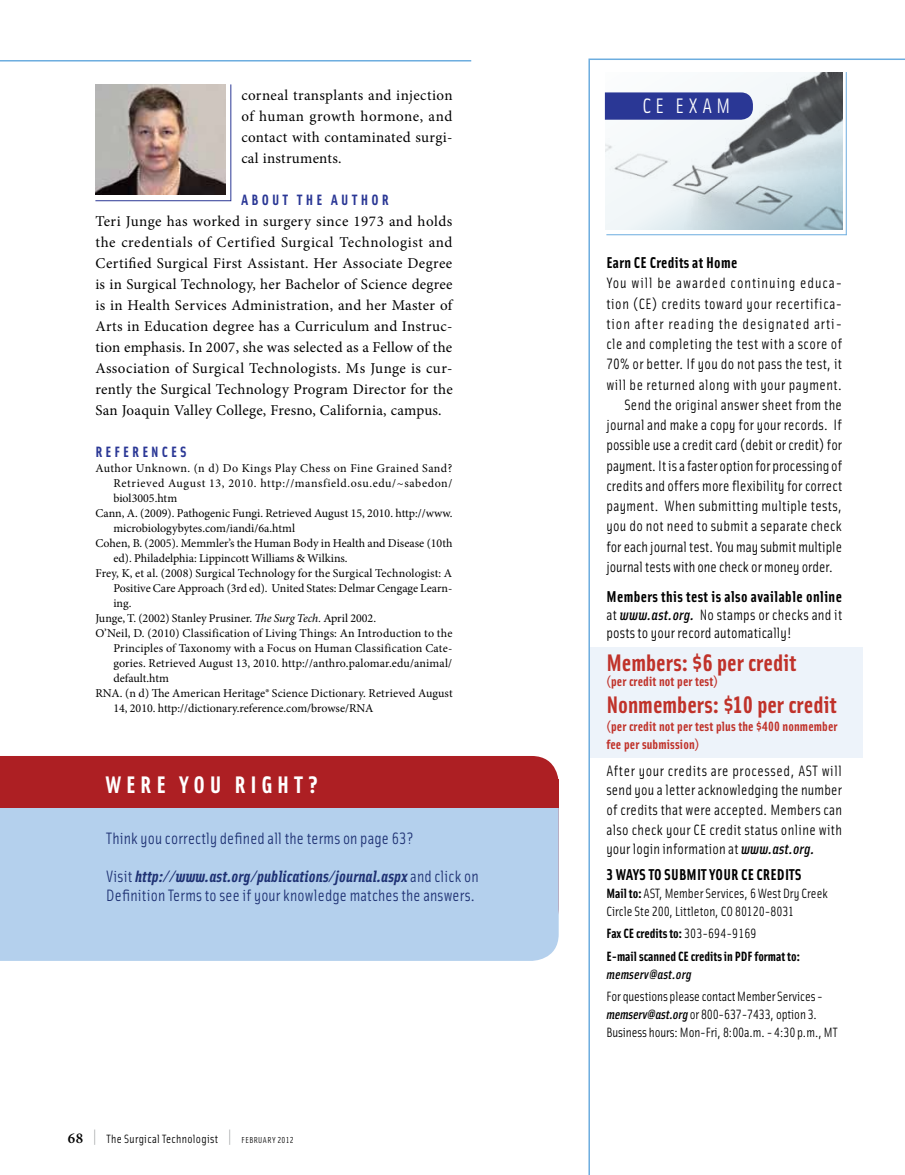
<style>
.page{position:relative;width:905px;height:1175px;background:#fff}
.page>*{position:absolute;margin:0;border:0;box-sizing:border-box;transform-origin:0 0}
.t1{font:24px "Solex Bold Lining";color:#c0322a}
.t2{font:24px "Solex Bold Lining";color:#fff}
.t3{font:21px "Solex Regular Lining";letter-spacing:.21em;color:#fff}
.t4{font:16.5px "Solex Regular Lining";letter-spacing:.01em;color:#1e3173}
.t5{font:italic 700 16.5px "Solex";letter-spacing:.01em;color:#1e3173}
.t6{font:15.75px "Solex Bold Lining";letter-spacing:.02em;color:#000}
.t7{font:15px/21px "Minion Pro";letter-spacing:.02em;color:#000;text-align:justify}
.t8{font:15px/19.5px "Solex Regular Lining";letter-spacing:.02em;color:#000}
.t9{font:15px "Solex Regular Lining";color:#000}
.t10{font:15px "Solex Regular Lining";letter-spacing:.04em;color:#000}
.t11{font:15px "Solex Regular Lining";letter-spacing:.06em;color:#000}
.t12{font:15px "Solex Regular Lining";letter-spacing:.065em;color:#000}
.t13{font:15px "Solex Bold Lining";color:#2a3795}
.t14{font:13.5px/18px "Solex Regular Lining";letter-spacing:-.01em;color:#000}
.t15{font:13.5px/18px "Solex Bold Lining";letter-spacing:.01em;color:#c0322a}
.t16{font:700 13.5px/22.5px "Solex";color:#000}
.t17{font:italic 13.5px "Solex Medium Lining";letter-spacing:.01em;color:#000}
.t18{font:12px "Minion Pro";letter-spacing:.005em;color:#000}
.t19{font:12px "Minion Pro";letter-spacing:.05em;color:#000}
.t20{font:12px "Minion Pro";letter-spacing:.035em;color:#000}
.t21{font:12px "Solex";letter-spacing:.025em;color:#000}
.s1{font-style:italic}
.s2{font-family:"Solex Regular Lining";font-weight:400;font-style:normal}
.s3{font-family:"Minion Pro";font-weight:600;font-size:15px}
.s4{font-family:"Solex Regular Lining";font-size:19.5px;color:#939598}
.s5{font-family:"Solex Regular Lining";font-size:8.7px}
.s6{font-family:"Solex Medium Lining";font-style:italic}
.s7{font-family:"Solex";font-weight:700}
.s8{font-family:"Solex Regular Lining";font-weight:400}
</style>
<div class="page">
<hr style="left:0;top:60px;width:471px;height:2px;background:#6caddf">
<svg style="left:605px;top:72px;width:237px;height:158px"></svg>
<div style="left:590px;top:647px;width:272px;height:110px;background:#edf3fa"></div>
<hr style="left:588px;top:58px;width:316px;height:2px;background:#6caddf">
<hr style="left:606px;top:234px;width:240px;height:1px;background:#6caddf">
<hr style="left:845px;top:72px;width:1px;height:163px;background:#6caddf">
<svg style="left:605px;top:92px;width:148px;height:28px;background:#323e99"></svg>
<hr style="left:588px;top:60px;width:2px;height:1114px;background:#6caddf">
<img style="left:95px;top:84px;width:136px;height:117px">
<div style="left:0;top:756px;width:558px;height:23px;background:#ad1f23"></div>
<div style="left:0;top:807px;width:558px;height:154px;background:#b4d0ed"></div>
<div style="left:0;top:779px;width:558px;height:28px;background:#ad1f23"></div>
<p class="t7" style="left:241px;top:85px;width:213px">corneal transplants and injection of human growth hormone, and contact with contaminated surgi&shy;cal instruments.</p>
<p class="t13" style="left:241px;top:190px;width:13px">About</p>
<p class="t13" style="left:297px;top:190px;width:3px">the</p>
<p class="t13" style="left:331px;top:190px;width:3px">author</p>
<p class="t7" style="left:95px;top:211px;width:360px">Teri Junge has worked in surgery since 1973 and holds the credentials of Certified Surgical Technologist and Certified Surgical First Assistant. Her Associate Degree is in Surgical Technology, her Bachelor of Science degree is in Health Services Administration, and her Master of Arts in Education degree has a Curriculum and Instruc&shy;tion emphasis. In 2007, she was selected as a Fellow of the Association of Surgical Technologists. Ms Junge is cur&shy;rently the Surgical Technology Program Director for the San Joaquin Valley College, Fresno, California, campus.</p>
<p class="t13" style="left:95px;top:442px;width:13px">References</p>
<p class="t20" style="left:95px;top:460px;width:358px">Author Unknown. (n d) Do Kings Play Chess on Fine Grained Sand?</p>
<p class="t19" style="left:113px;top:475px;width:340px">Retrieved August 13, 2010. http://mansfield.osu.edu/~sabedon/</p>
<p class="t18" style="left:113px;top:490px;width:65px">biol3005.htm</p>
<p class="t18" style="left:95px;top:505px;width:359px">Cann, A. (2009). Pathogenic Fungi. Retrieved August 15, 2010. http://www.</p>
<p class="t18" style="left:113px;top:520px;width:183px">microbiologybytes.com/iandi/6a.html</p>
<p class="t18" style="left:95px;top:535px;width:358px">Cohen, B. (2005). Memmler’s the Human Body in Health and Disease (10th</p>
<p class="t18" style="left:113px;top:550px;width:236px">ed). Philadelphia: Lippincott Williams &amp; Wilkins.</p>
<p class="t18" style="left:95px;top:565px;width:358px">Frey, K, et al. (2008) Surgical Technology for the Surgical Technologist: A</p>
<p class="t18" style="left:113px;top:580px;width:340px">Positive Care Approach (3rd ed). United States: Delmar Cengage Learn-</p>
<p class="t18" style="left:113px;top:595px;width:20px">ing.</p>
<p class="t18" style="left:95px;top:610px;width:282px">Junge, T. (2002) Stanley Prusiner. <span class="s1">The Surg Tech.</span> April 2002.</p>
<p class="t18" style="left:95px;top:625px;width:358px">O’Neil, D. (2010) Classification of Living Things: An Introduction to the</p>
<p class="t18" style="left:113px;top:640px;width:340px">Principles of Taxonomy with a Focus on Human Classification Cate-</p>
<p class="t18" style="left:113px;top:655px;width:340px">gories. Retrieved August 13, 2010. http://anthro.palomar.edu/animal/</p>
<p class="t18" style="left:113px;top:670px;width:57px">default.htm</p>
<p class="t18" style="left:95px;top:685px;width:359px">RNA. (n d) The American Heritage® Science Dictionary. Retrieved August</p>
<p class="t18" style="left:113px;top:700px;width:261px">14, 2010. http://dictionary.reference.com/browse/RNA</p>
<h1 class="t2" style="left:105px;top:769px;width:25px">Were</h1>
<h1 class="t2" style="left:179px;top:769px;width:21px">You</h1>
<h1 class="t2" style="left:234px;top:769px;width:30px">Right</h1>
<h1 class="t2" style="left:308px;top:769px;width:11px">?</h1>
<h3 class="t4" style="left:106px;top:827px;width:309px">Think you correctly defined all the terms on page 63?</h3>
<h3 class="t5" style="left:106px;top:865px;width:374px"><span class="s2">Visit</span> http://www.ast.org/publications/journal.aspx <span class="s2">and click on</span></h3>
<h3 class="t4" style="left:106px;top:885px;width:370px">Definition Terms to see if your knowledge matches the answers.</h3>
<p class="t21" style="left:68px;top:1130px;width:227px"><span class="s3">68</span> <span class="s4">|</span> The Surgical Technologist <span class="s4">|</span> <span class="s5">FEBRUARY 2012</span></p>
<h2 class="t3" style="left:642px;top:93px;width:89px">CE EXAM</h2>
<h3 class="t6" style="left:606px;top:252px;width:132px">Earn CE Credits at Home</h3>
<p class="t12" style="left:606px;top:273px;width:237px">You will be awarded continuing educa-</p>
<p class="t10" style="left:606px;top:294px;width:237px">tion (CE) credits toward your recertifica-</p>
<p class="t11" style="left:606px;top:314px;width:237px">tion after reading the designated arti-</p>
<p class="t8" style="left:606px;top:333px;width:237px">cle and completing the test with a score of</p>
<p class="t8" style="left:606px;top:354px;width:237px">70% or better. If you do not pass the test, it</p>
<p class="t8" style="left:606px;top:374px;width:237px">will be returned along with your payment.</p>
<p class="t8" style="left:624px;top:394px;width:219px">Send the original answer sheet from the</p>
<p class="t8" style="left:606px;top:414px;width:237px">journal and make a copy for your records. If</p>
<p class="t8" style="left:606px;top:435px;width:237px">possible use a credit card (debit or credit) for</p>
<p class="t9" style="left:606px;top:456px;width:237px">payment. It is a faster option for processing of</p>
<p class="t8" style="left:606px;top:475px;width:237px">credits and offers more flexibility for correct</p>
<p class="t8" style="left:606px;top:495px;width:237px">payment. When submitting multiple tests,</p>
<p class="t8" style="left:606px;top:516px;width:237px">you do not need to submit a separate check</p>
<p class="t9" style="left:606px;top:537px;width:237px">for each journal test. You may submit multiple</p>
<p class="t9" style="left:606px;top:557px;width:228px">journal tests with one check or money order.</p>
<h3 class="t6" style="left:606px;top:586px;width:237px">Members this test is also available online</h3>
<p class="t8" style="left:606px;top:605px;width:237px;line-height:18px">at <span class="s6">www.ast.org.</span> No stamps or checks and it posts to your record automatically!</p>
<h1 class="t1" style="left:606px;top:647px;width:191px">Members: $6 per credit</h1>
<p class="t15" style="left:606px;top:671px;width:113px">(per credit not per test)</p>
<h1 class="t1" style="left:606px;top:689px;width:232px">Nonmembers: $10 per credit</h1>
<p class="t15" style="left:606px;top:716px;width:233px">(per credit not per test plus the $400 nonmember fee per submission)</p>
<p class="t8" style="left:606px;top:760px;width:237px;text-align:justify">After your credits are processed, AST will send you a letter acknowledging the number of credits that were accepted. Members can also check your CE credit status online with your login information at <span class="s6">www.ast.org.</span></p>
<h3 class="t6" style="left:606px;top:863px;width:197px">3 WAYS TO SUBMIT YOUR CE CREDITS</h3>
<p class="t14" style="left:606px;top:883px;width:223px"><span class="s7">Mail to:</span> AST, Member Services, 6 West Dry Creek<br>Circle Ste 200, Littleton, CO 80120-8031</p>
<p class="t16" style="left:606px;top:921px;width:195px">Fax CE credits to: <span class="s8">303-694-9169<br></span>E-mail scanned CE credits in PDF format to:</p>
<p class="t17" style="left:606px;top:965px;width:87px">memserv@ast.org</p>
<p class="t14" style="left:606px;top:986px;width:232px">For questions please contact Member Services - <span class="s6">memserv@ast.org</span> or 800-637-7433, option 3.<br>Business hours: Mon-Fri, 8:00a.m. - 4:30 p.m., MT</p>
</div>
